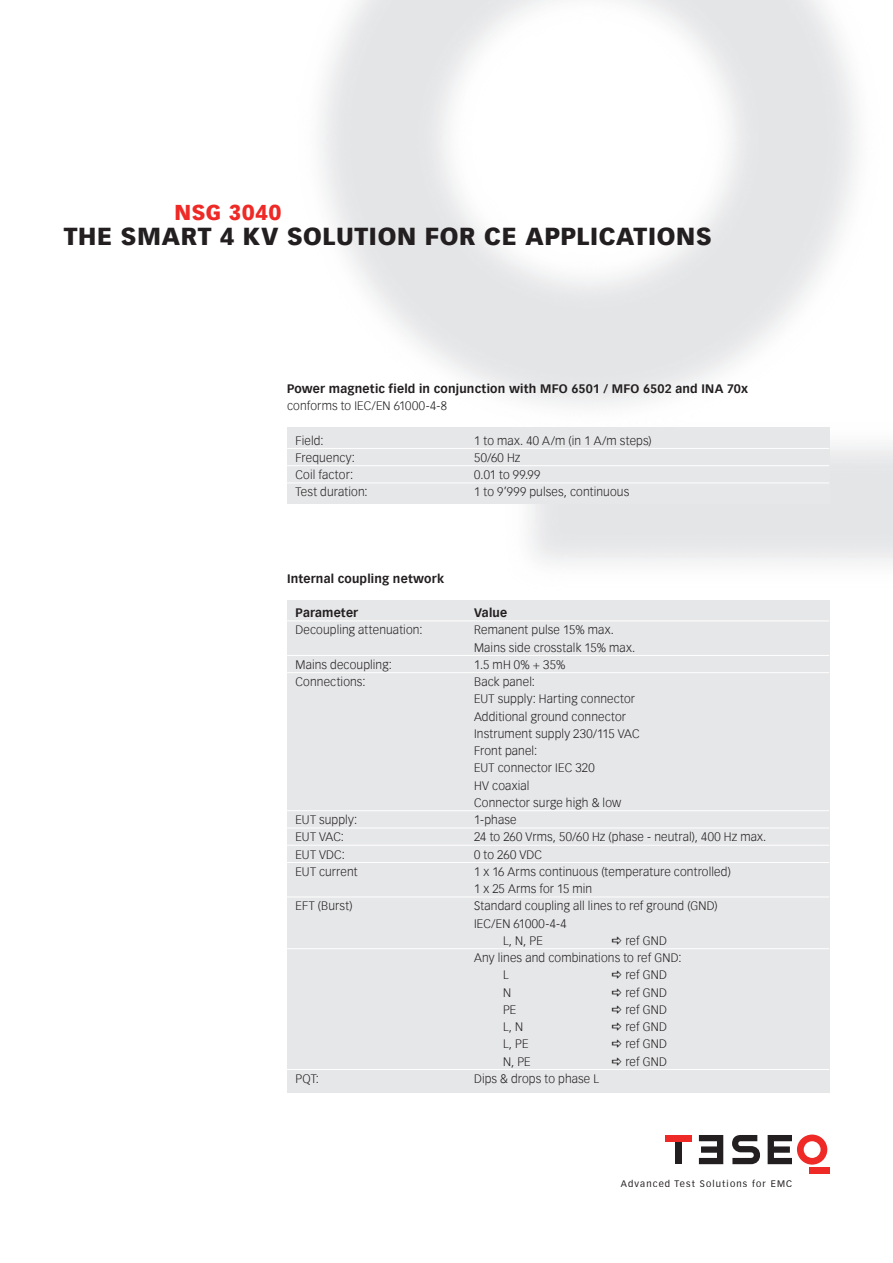
<style>
.page{position:relative;width:893px;height:1263px;background:#fff}
.page>*{position:absolute;margin:0;border:0;box-sizing:border-box;transform-origin:0 0}
.t1{font:900 24px "Vectora Com";letter-spacing:.03em;color:#231f20}
.t2{font:900 21px "Vectora Com";letter-spacing:.035em;color:#ee2926}
.t3{font:300 12px/17.2px "Vectora Com";letter-spacing:.01em;color:#231f20}
.t4{font:700 12px "Vectora Com";letter-spacing:.015em;color:#231f20}
.t5{font:9.15px "Vectora Com";letter-spacing:.125em;color:#231f20}
</style>
<div class="page">
<div style="left:809px;top:1167px;width:20px;height:6px;background:#ee2926"></div>
<svg style="left:768px;top:1134px;width:59px;height:30px"></svg>
<svg style="left:699px;top:1135px;width:24px;height:29px"></svg>
<div style="left:675px;top:1141px;width:7px;height:23px;background:#231f20"></div>
<div style="left:665px;top:1135px;width:27px;height:6px;background:#ee2926"></div>
<svg style="left:732px;top:1135px;width:28px;height:29px"></svg>
<div style="left:287px;top:600px;width:542px;height:492px;background:#e6e7e9"></div>
<hr style="left:287px;top:620px;width:542px;height:1px;background:#fff">
<hr style="left:287px;top:655px;width:542px;height:1px;background:#fff">
<hr style="left:287px;top:672px;width:542px;height:1px;background:#fff">
<hr style="left:287px;top:810px;width:542px;height:1px;background:#fff">
<hr style="left:287px;top:827px;width:542px;height:1px;background:#fff">
<hr style="left:287px;top:845px;width:542px;height:1px;background:#fff">
<hr style="left:287px;top:862px;width:542px;height:1px;background:#fff">
<hr style="left:287px;top:896px;width:542px;height:1px;background:#fff">
<hr style="left:287px;top:948px;width:542px;height:1px;background:#fff">
<hr style="left:287px;top:1069px;width:542px;height:1px;background:#fff">
<div style="left:287px;top:427px;width:542px;height:77px;background:#e6e7e9"></div>
<hr style="left:287px;top:448px;width:542px;height:1px;background:#fff">
<hr style="left:287px;top:465px;width:542px;height:1px;background:#fff">
<hr style="left:287px;top:482px;width:542px;height:1px;background:#fff">
<h2 class="t2" style="left:174px;top:200px;width:108px">NSG 3040</h2>
<h1 class="t1" style="left:64px;top:221px;width:649px">THE SMART 4 KV SOLUTION FOR CE APPLICATIONS</h1>
<p class="t4" style="left:287px;top:381px;width:463px">Power magnetic field in conjunction with MFO 6501 / MFO 6502 and INA 70x</p>
<p class="t3" style="left:287px;top:397px;width:161px">conforms to IEC/EN 61000-4-8</p>
<p class="t3" style="left:296px;top:432px;width:30px">Field:</p>
<p class="t3" style="left:474px;top:432px;width:179px">1 to max. 40 A/m (in 1 A/m steps)</p>
<p class="t3" style="left:296px;top:449px;width:61px">Frequency:</p>
<p class="t3" style="left:474px;top:449px;width:48px">50/60 Hz</p>
<p class="t3" style="left:296px;top:466px;width:59px">Coil factor:</p>
<p class="t3" style="left:474px;top:466px;width:68px">0.01 to 99.99</p>
<p class="t3" style="left:296px;top:483px;width:74px">Test duration:</p>
<p class="t3" style="left:474px;top:483px;width:157px">1 to 9’999 pulses, continuous</p>
<p class="t4" style="left:287px;top:571px;width:159px">Internal coupling network</p>
<p class="t4" style="left:296px;top:605px;width:64px">Parameter</p>
<p class="t4" style="left:474px;top:605px;width:34px">Value</p>
<p class="t3" style="left:296px;top:621px;width:128px">Decoupling attenuation:</p>
<p class="t3" style="left:474px;top:621px;width:163px">Remanent pulse 15% max.<br>Mains side crosstalk 15% max.</p>
<p class="t3" style="left:296px;top:656px;width:98px">Mains decoupling:</p>
<p class="t3" style="left:474px;top:656px;width:93px">1.5 mH 0% + 35%</p>
<p class="t3" style="left:296px;top:673px;width:72px">Connections:</p>
<p class="t3" style="left:474px;top:673px;width:167px">Back panel:<br>EUT supply: Harting connector<br>Additional ground connector<br>Instrument supply 230/115 VAC<br>Front panel:<br>EUT connector IEC 320<br>HV coaxial<br>Connector surge high &amp; low</p>
<p class="t3" style="left:296px;top:811px;width:63px">EUT supply:</p>
<p class="t3" style="left:474px;top:811px;width:44px">1-phase</p>
<p class="t3" style="left:296px;top:828px;width:50px">EUT VAC:</p>
<p class="t3" style="left:474px;top:828px;width:294px">24 to 260 Vrms, 50/60 Hz (phase - neutral), 400 Hz max.</p>
<p class="t3" style="left:296px;top:846px;width:51px">EUT VDC:</p>
<p class="t3" style="left:474px;top:846px;width:70px">0 to 260 VDC</p>
<p class="t3" style="left:296px;top:863px;width:64px">EUT current</p>
<p class="t3" style="left:474px;top:863px;width:258px">1 x 16 Arms continuous (temperature controlled)<br>1 x 25 Arms for 15 min</p>
<p class="t3" style="left:296px;top:897px;width:58px">EFT (Burst)</p>
<p class="t3" style="left:474px;top:897px;width:245px">Standard coupling all lines to ref ground (GND)</p>
<p class="t3" style="left:474px;top:915px;width:94px">IEC/EN 61000-4-4</p>
<p class="t3" style="left:503px;top:932px;width:41px">L, N, PE</p>
<p class="t3" style="left:625px;top:932px;width:43px">ref GND</p>
<p class="t3" style="left:474px;top:949px;width:209px">Any lines and combinations to ref GND:</p>
<p class="t3" style="left:503px;top:966px;width:7px">L</p>
<p class="t3" style="left:625px;top:966px;width:43px">ref GND</p>
<p class="t3" style="left:503px;top:984px;width:10px">N</p>
<p class="t3" style="left:625px;top:984px;width:43px">ref GND</p>
<p class="t3" style="left:503px;top:1001px;width:15px">PE</p>
<p class="t3" style="left:625px;top:1001px;width:43px">ref GND</p>
<p class="t3" style="left:503px;top:1018px;width:22px">L, N</p>
<p class="t3" style="left:625px;top:1018px;width:43px">ref GND</p>
<p class="t3" style="left:503px;top:1035px;width:27px">L, PE</p>
<p class="t3" style="left:625px;top:1035px;width:43px">ref GND</p>
<p class="t3" style="left:503px;top:1053px;width:29px">N, PE</p>
<p class="t3" style="left:625px;top:1053px;width:43px">ref GND</p>
<p class="t3" style="left:296px;top:1070px;width:25px">PQT:</p>
<p class="t3" style="left:474px;top:1070px;width:126px">Dips &amp; drops to phase L</p>
<p class="t5" style="left:621px;top:1178px;width:173px">Advanced Test Solutions for EMC</p>
</div>
